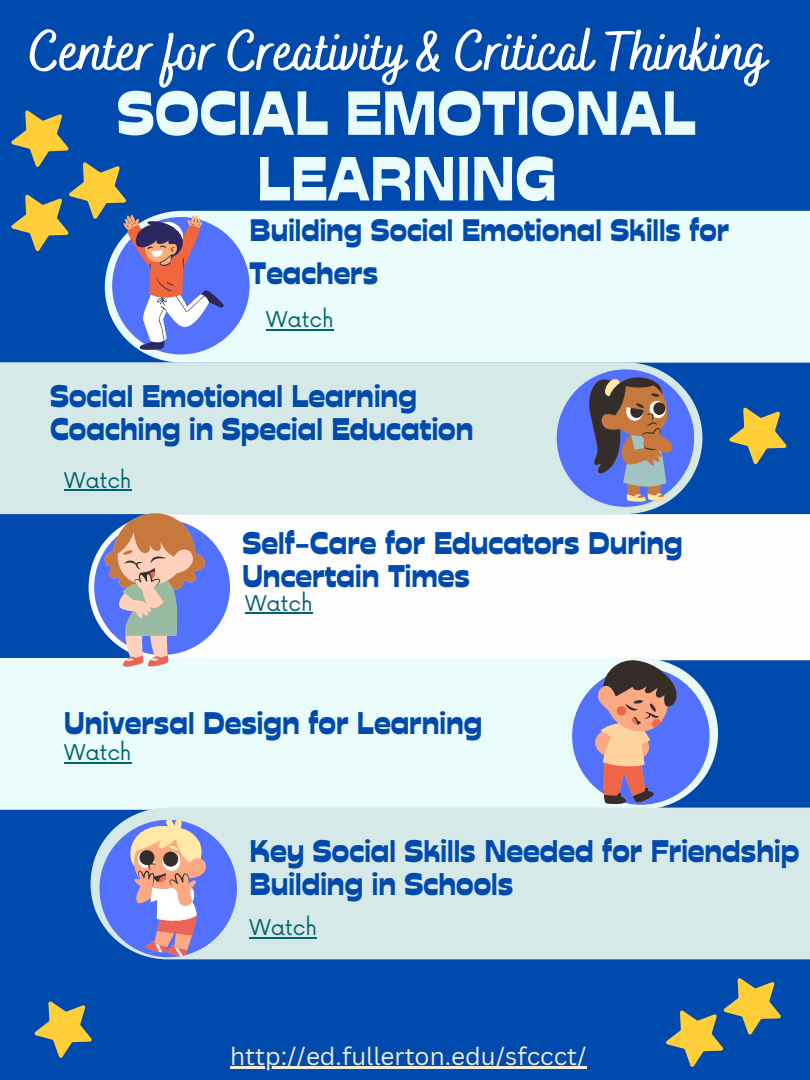
<style>
.page{position:relative;width:810px;height:1080px;background:#004aad}
.page>*{position:absolute;margin:0;border:0;box-sizing:border-box;transform-origin:0 0}
.t1{font:62.06px/65.6px "Stadio Now Novarese";color:#e9fcfb;text-align:center}
.t2{font:700 56.62px "Bakerie Smooth";color:#fefefe}
.t3{font:31.25px/32.8px "Stadio Now Novarese";color:#004aad}
.t4{font:31px/43.1px "Stadio Now Novarese";color:#004aad}
.t5{font:24.38px "Canva Sans";color:#efece0}
.t6{font:21.12px "Now";color:#016473}
</style>
<div class="page">
<div style="left:141px;top:211px;width:669px;height:152px;background:#eafcfb"></div>
<div style="left:0;top:362px;width:702px;height:152px;background:#d6e9e9"></div>
<div style="left:89px;top:514px;width:721px;height:146px;background:#fefefe"></div>
<div style="left:0;top:658px;width:718px;height:152px;background:#e9fcfb"></div>
<div style="left:91px;top:808px;width:719px;height:151px;background:#d6e9e9"></div>
<div style="left:112px;top:217px;width:138px;height:137px;background:#5271ff;border-radius:50%"></div>
<div style="left:557px;top:369px;width:137px;height:138px;background:#5271ff;border-radius:50%"></div>
<div style="left:94px;top:519px;width:136px;height:136px;background:#5271ff;border-radius:50%"></div>
<div style="left:572px;top:667px;width:138px;height:138px;background:#5271ff;border-radius:50%"></div>
<div style="left:99px;top:820px;width:138px;height:137px;background:#5271ff;border-radius:50%"></div>
<svg style="left:587px;top:375px;width:87px;height:127px"></svg>
<svg style="left:130px;top:817px;width:77px;height:139px"></svg>
<svg style="left:105px;top:510px;width:100px;height:157px"></svg>
<svg style="left:593px;top:659px;width:85px;height:145px"></svg>
<hr style="left:64px;top:489px;width:68px;height:2px;background:#016473">
<hr style="left:64px;top:762px;width:68px;height:2px;background:#016473">
<hr style="left:245px;top:613px;width:68px;height:1px;background:#016473">
<hr style="left:250px;top:937px;width:67px;height:2px;background:#016473">
<hr style="left:230px;top:1066px;width:357px;height:2px;background:#efece0">
<hr style="left:266px;top:329px;width:68px;height:2px;background:#016473">
<svg style="left:666px;top:978px;width:115px;height:89px"></svg>
<svg style="left:34px;top:1001px;width:58px;height:57px"></svg>
<svg style="left:729px;top:407px;width:58px;height:57px"></svg>
<svg style="left:11px;top:110px;width:214px;height:241px"></svg>
<h2 class="t2" style="left:29px;top:18px;width:739px">Center for Creativity &amp; Critical Thinking</h2>
<h1 class="t1" style="left:117px;top:80px;width:580px">SOCIAL EMOTIONAL<br>LEARNING</h1>
<p class="t4" style="left:250px;top:208px;width:481px">Building Social Emotional Skills for<br>Teachers</p>
<p class="t6" style="left:266px;top:308px;width:69px">Watch</p>
<p class="t3" style="left:50px;top:379px;width:425px">Social Emotional Learning<br>Coaching in Special Education</p>
<p class="t6" style="left:64px;top:468px;width:69px">Watch</p>
<p class="t3" style="left:242px;top:527px;width:442px">Self-Care for Educators During<br>Uncertain Times</p>
<p class="t6" style="left:245px;top:592px;width:69px">Watch</p>
<p class="t3" style="left:64px;top:707px;width:420px">Universal Design for Learning</p>
<p class="t6" style="left:64px;top:741px;width:69px">Watch</p>
<p class="t3" style="left:250px;top:835px;width:551px">Key Social Skills Needed for Friendship<br>Building in Schools</p>
<p class="t6" style="left:250px;top:916px;width:69px">Watch</p>
<p class="t5" style="left:230px;top:1039px;width:358px">http://ed.fullerton.edu/sfccct/</p>
</div>
